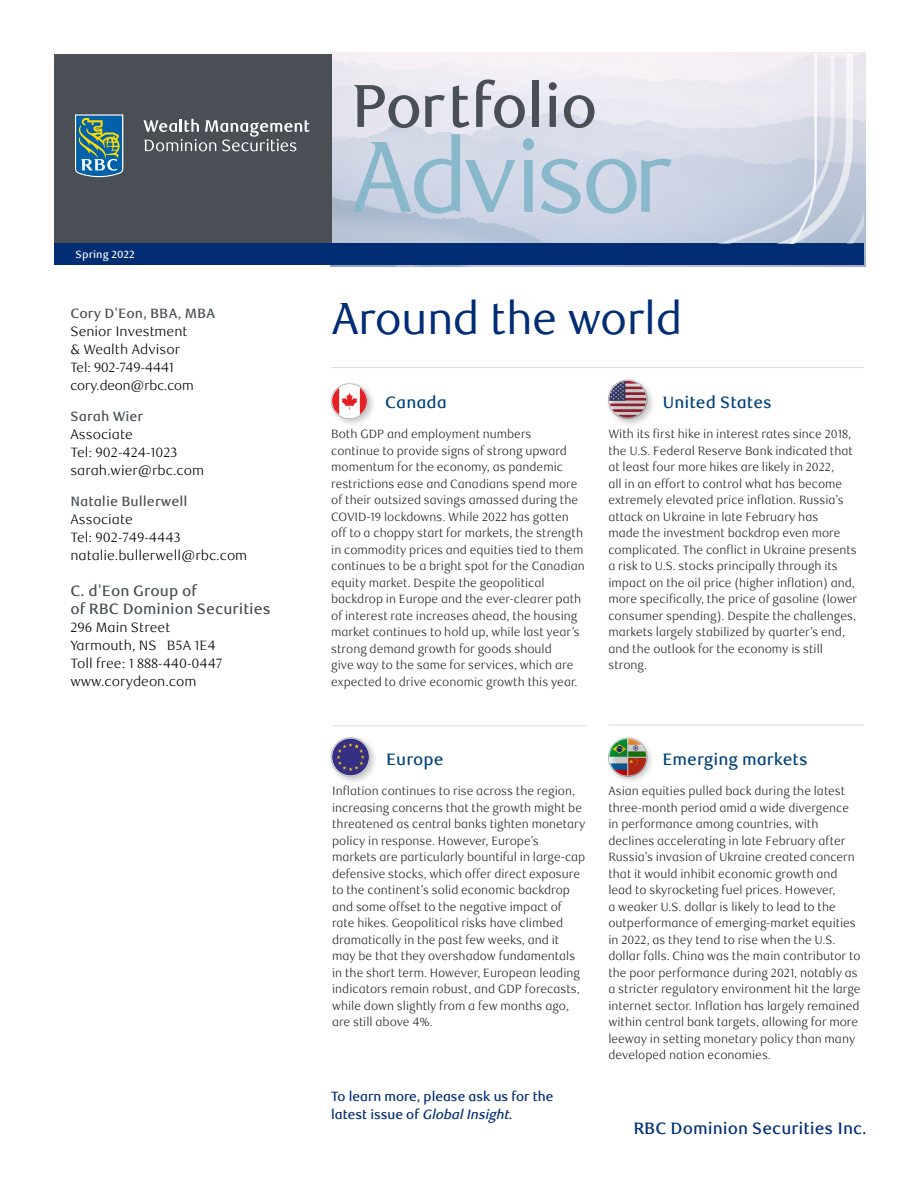
<style>
.page{position:relative;width:918px;height:1188px;background:#fff}
.page>*{position:absolute;margin:0;border:0;box-sizing:border-box;transform-origin:0 0}
.t1{font:101.25px "RBC Display";letter-spacing:-.04em;color:#89b8ca}
.t2{font:500 60.6px "RBC Display";color:#4a4f55}
.t3{font:45px "RBC Display";color:#002d74}
.t4{font:500 16.5px "RBC Text";color:#004279}
.t5{font:500 16.5px "RBC Text";color:#002d74}
.t6{font:500 15px/18px "RBC Text";color:#484e54}
.t7{font:300 13.5px/18px "RBC Text";color:#000}
.t8{font:500 13.5px/18px "RBC Display";color:#002d74}
.t9{font:500 13.5px "RBC Text";color:#484e54}
.t10{font:300 13.5px/18px "RBC Display";color:#000}
.t11{font:300 12px/16.5px "RBC Text";color:#231f20}
.t12{font:500 10.5px "RBC Text";color:#fff}
.s1{font-style:italic}
</style>
<div class="page">
<img style="left:331px;top:52px;width:535px;height:214px">
<div style="left:54px;top:54px;width:277px;height:211px;background:#4a4f55"></div>
<svg style="left:75px;top:114px;width:48px;height:63px;background:#4f8996"></svg>
<svg style="left:143px;top:119px;width:167px;height:32px"></svg>
<div style="left:54px;top:243px;width:810px;height:22px;background:#002d74"></div>
<svg style="left:853px;top:54px;width:11px;height:189px;background:#ced3e1"></svg>
<svg style="left:433px;top:54px;width:420px;height:189px;background:#d9dce9"></svg>
<div style="left:605px;top:377px;width:51px;height:51px;background:#231f20;opacity:.25"></div>
<div style="left:328px;top:734px;width:51px;height:52px;background:#231f20;opacity:.25"></div>
<svg style="left:331px;top:738px;width:39px;height:39px"></svg>
<svg style="left:331px;top:738px;width:39px;height:38px"></svg>
<div style="left:331px;top:738px;width:39px;height:38px;border:1px solid #bcbdc0;border-radius:50%"></div>
<div style="left:332px;top:739px;width:37px;height:36px;background:#363085;border-radius:50%"></div>
<svg style="left:337px;top:743px;width:28px;height:28px"></svg>
<div style="left:328px;top:380px;width:49px;height:48px;background:#231f20;opacity:.25"></div>
<div style="left:331px;top:384px;width:37px;height:35px;border:1px solid #bcbdc0;border-radius:50%"></div>
<svg style="left:332px;top:385px;width:35px;height:33px"></svg>
<hr style="left:332px;top:725px;width:255px;height:1px;background:#dbdad8">
<hr style="left:608px;top:725px;width:256px;height:1px;background:#dbdad8">
<hr style="left:331px;top:367px;width:533px;height:1px;background:#dbdad8">
<div style="left:606px;top:736px;width:49px;height:49px;background:#231f20;opacity:.25"></div>
<p class="t12" style="left:76px;top:248px;width:61px">Spring 2022</p>
<p class="t9" style="left:70px;top:306px;width:146px">Cory D'Eon, BBA, MBA</p>
<p class="t7" style="left:70px;top:323px;width:119px">Senior Investment &amp; Wealth Advisor</p>
<p class="t10" style="left:70px;top:359px;width:125px">Tel: 902-749-4441 cory.deon@rbc.com</p>
<p class="t9" style="left:70px;top:409px;width:74px">Sarah Wier</p>
<p class="t7" style="left:70px;top:426px;width:135px">Associate<br>Tel: 902-424-1023 sarah.wier@rbc.com</p>
<p class="t9" style="left:70px;top:493px;width:119px">Natalie Bullerwell</p>
<p class="t7" style="left:70px;top:511px;width:178px">Associate<br>Tel: 902-749-4443 natalie.bullerwell@rbc.com</p>
<p class="t6" style="left:70px;top:582px;width:202px">C. d'Eon Group of<br>of RBC Dominion Securities</p>
<p class="t7" style="left:70px;top:619px;width:154px">296 Main Street<br>Yarmouth, NS B5A 1E4<br>Toll free: 1 888-440-0447 www.corydeon.com</p>
<h2 class="t2" style="left:352px;top:71px;width:246px">Portfolio</h2>
<h1 class="t1" style="left:352px;top:119px;width:321px">Advisor</h1>
<h3 class="t3" style="left:332px;top:292px;width:352px">Around the world</h3>
<h3 class="t4" style="left:385px;top:393px;width:63px">Canada</h3>
<p class="t11" style="left:331px;top:426px;width:255px">Both GDP and employment numbers<br>continue to provide signs of strong upward momentum for the economy, as pandemic restrictions ease and Canadians spend more of their outsized savings amassed during the COVID-19 lockdowns. While 2022 has gotten off to a choppy start for markets, the strength in commodity prices and equities tied to them continues to be a bright spot for the Canadian equity market. Despite the geopolitical backdrop in Europe and the ever-clearer path of interest rate increases ahead, the housing market continues to hold up, while last year’s strong demand growth for goods should<br>give way to the same for services, which are expected to drive economic growth this year.</p>
<h3 class="t4" style="left:662px;top:393px;width:111px">United States</h3>
<p class="t11" style="left:608px;top:426px;width:250px">With its first hike in interest rates since 2018, the U.S. Federal Reserve Bank indicated that at least four more hikes are likely in 2022,<br>all in an effort to control what has become extremely elevated price inflation. Russia’s attack on Ukraine in late February has<br>made the investment backdrop even more complicated. The conflict in Ukraine presents a risk to U.S. stocks principally through its impact on the oil price (higher inflation) and, more specifically, the price of gasoline (lower consumer spending). Despite the challenges, markets largely stabilized by quarter’s end, and the outlook for the economy is still strong.</p>
<h3 class="t4" style="left:386px;top:750px;width:59px">Europe</h3>
<p class="t11" style="left:332px;top:783px;width:255px">Inflation continues to rise across the region, increasing concerns that the growth might be threatened as central banks tighten monetary policy in response. However, Europe’s markets are particularly bountiful in large-cap defensive stocks, which offer direct exposure to the continent’s solid economic backdrop and some offset to the negative impact of rate hikes. Geopolitical risks have climbed dramatically in the past few weeks, and it may be that they overshadow fundamentals in the short term. However, European leading indicators remain robust, and GDP forecasts, while down slightly from a few months ago, are still above 4%.</p>
<p class="t8" style="left:331px;top:1087px;width:224px">To learn more, please ask us for the l a te s t i s s u e o f <span class="s1">GlobalInsight</span>.</p>
<h3 class="t4" style="left:662px;top:750px;width:147px">Emerging markets</h3>
<p class="t11" style="left:608px;top:783px;width:254px">Asian equities pulled back during the latest three-month period amid a wide divergence in performance among countries, with declines accelerating in late February after Russia’s invasion of Ukraine created concern that it would inhibit economic growth and lead to skyrocketing fuel prices. However,<br>a weaker U.S. dollar is likely to lead to the outperformance of emerging-market equities in 2022, as they tend to rise when the U.S. dollar falls. China was the main contributor to the poor performance during 2021, notably as a stricter regulatory environment hit the large internet sector. Inflation has largely remained within central bank targets, allowing for more leeway in setting monetary policy than many developed nation economies.</p>
<h3 class="t5" style="left:633px;top:1119px;width:235px">RBC Dominion Securities Inc.</h3>
</div>
